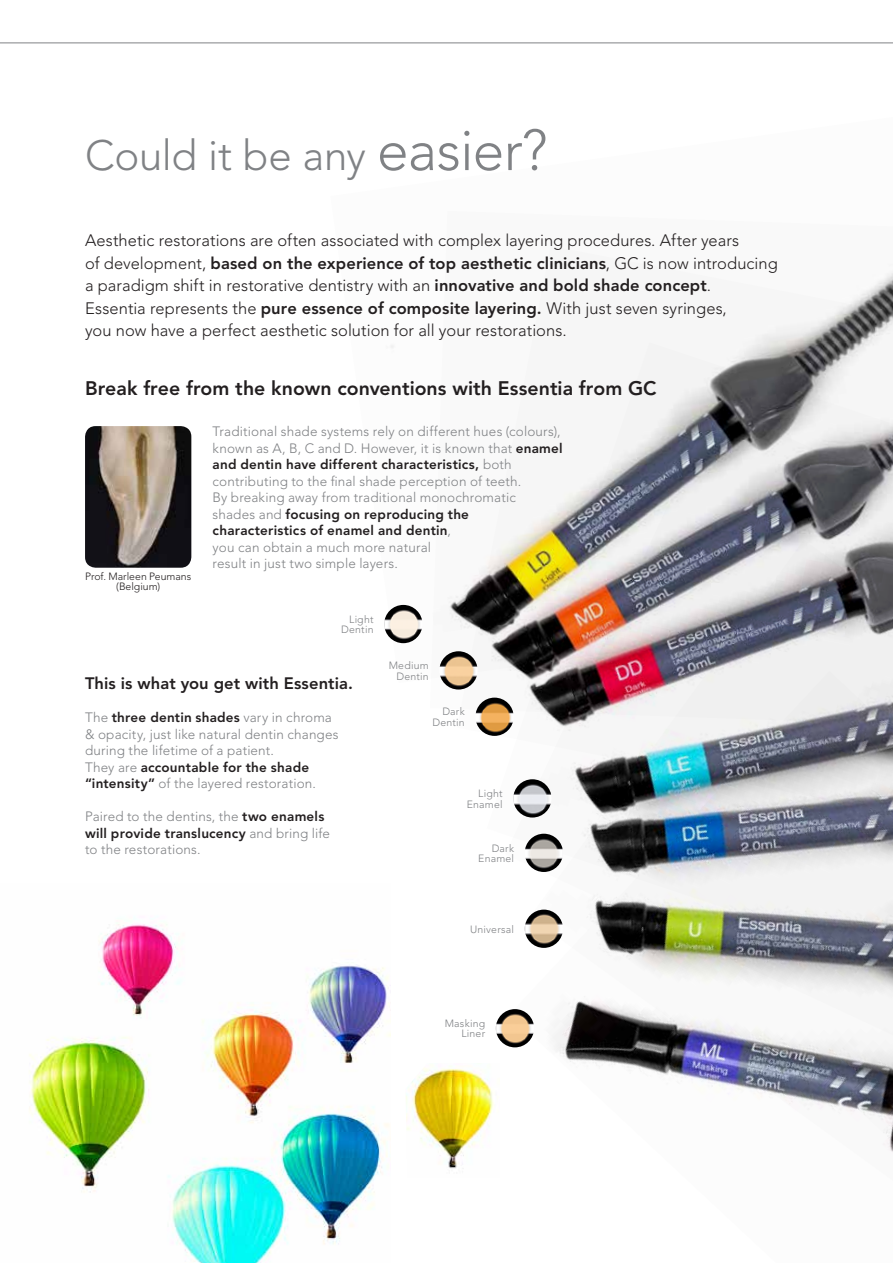
<style>
.page{position:relative;width:893px;height:1263px;background:#fff}
.page>*{position:absolute;margin:0;border:0;box-sizing:border-box;transform-origin:0 0}
.t1{font:300 42px "Avenir LT Std";letter-spacing:-.005em;color:#808285}
.t2{font:800 19.5px "Avenir LT Std";color:#231f20}
.t3{font:300 16.5px/22.5px "Avenir LT Std";color:#231f20}
.t4{font:800 16.5px "Avenir LT Std";letter-spacing:.005em;color:#231f20}
.t5{font:300 13.5px/16.5px "Avenir LT Std";letter-spacing:.01em;color:#808285}
.t6{font:300 10.5px/10.5px "Avenir LT Std";letter-spacing:.02em;color:#808285;text-align:right}
.t7{font:300 10.5px/10.5px "Avenir LT Std";color:#231f20;text-align:center}
.s1{font-size:57px}
.s2{font-weight:800}
.s3{font-weight:800;color:#231f20}
</style>
<div class="page">
<img style="left:384px;top:271px;width:509px;height:412px">
<img style="left:487px;top:342px;width:406px;height:394px">
<img style="left:509px;top:671px;width:21px;height:377px">
<img style="left:530px;top:540px;width:363px;height:613px">
<svg style="left:0;top:42px;width:893px;height:2px;background:#bfc0c1"></svg>
<img style="left:85px;top:426px;width:106px;height:142px">
<img style="left:384px;top:605px;width:38px;height:38px;border-radius:19px">
<img style="left:439px;top:651px;width:39px;height:38px;border-radius:19px">
<img style="left:475px;top:698px;width:39px;height:38px;border-radius:19px">
<img style="left:513px;top:779px;width:38px;height:38px;border-radius:19px">
<img style="left:525px;top:834px;width:38px;height:38px;border-radius:19px">
<img style="left:496px;top:1009px;width:38px;height:38px;border-radius:19px">
<img style="left:525px;top:909px;width:38px;height:39px;border-radius:19px">
<img style="left:29px;top:924px;width:361px;height:339px">
<img style="left:406px;top:1066px;width:88px;height:103px">
<h1 class="t1" style="left:85px;top:131px;width:464px">Could it be any <span class="s1">easier?</span></h1>
<p class="t3" style="left:85px;top:229px;width:694px">Aesthetic restorations are often associated with complex layering procedures. After years<br>of development, <span class="s2">based on the experience of top aesthetic clinicians</span>, GC is now introducing a paradigm shift in restorative dentistry with an <span class="s2">innovative and bold shade concept</span>.<br>Essentia represents the <span class="s2">pure essence of composite layering.</span> With just seven syringes,<br>you now have a perfect aesthetic solution for all your restorations.</p>
<h2 class="t2" style="left:85px;top:376px;width:573px">Break free from the known conventions with Essentia from GC</h2>
<p class="t7" style="left:85px;top:571px;width:108px">Prof. Marleen Peumans (Belgium)</p>
<p class="t5" style="left:213px;top:423px;width:352px">Traditional shade systems rely on different hues (colours), known as A, B, C and D. However, it is known that <span class="s3">enamel and dentin have different characteristics,</span> both contributing to the final shade perception of teeth.<br>By breaking away from traditional monochromatic<br>shades and <span class="s3">focusing on reproducing the characteristics of enamel and dentin</span>,<br>you can obtain a much more natural<br>result in just two simple layers.</p>
<p class="t6" style="left:341px;top:614px;width:34px">Light<br>Dentin</p>
<p class="t4" style="left:85px;top:674px;width:269px">This is what you get with Essentia.</p>
<p class="t5" style="left:85px;top:709px;width:255px">The <span class="s3">three dentin shades</span> vary in chroma &amp; opacity, just like natural dentin changes during the lifetime of a patient.<br>They are <span class="s3">accountable for the shade “intensity”</span> of the layered restoration.</p>
<p class="t5" style="left:85px;top:808px;width:247px">Paired to the dentins, the <span class="s3">two enamels will provide translucency</span> and bring life to the restorations.</p>
<p class="t6" style="left:389px;top:660px;width:42px">Medium<br>Dentin</p>
<p class="t6" style="left:432px;top:707px;width:34px">Dark<br>Dentin</p>
<p class="t6" style="left:467px;top:788px;width:37px">Light<br>Enamel</p>
<p class="t6" style="left:478px;top:843px;width:37px">Dark<br>Enamel</p>
<p class="t6" style="left:470px;top:924px;width:45px">Universal</p>
<p class="t6" style="left:445px;top:1018px;width:42px">Masking<br>Liner</p>
</div>
